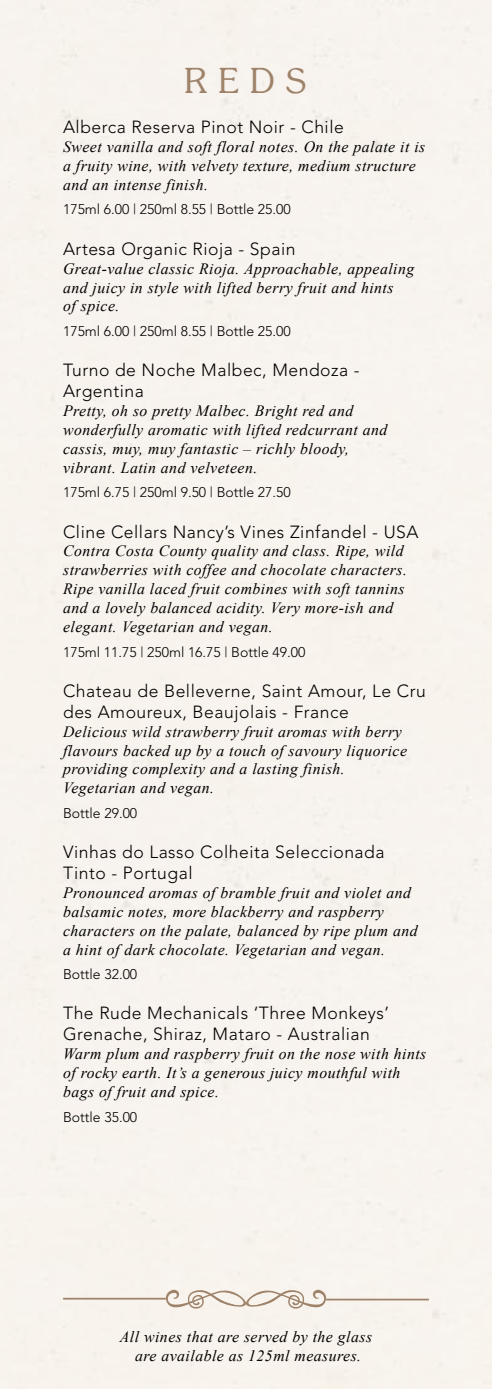
<style>
.page{position:relative;width:492px;height:1389px;background:#fff}
.page>*{position:absolute;margin:0;border:0;box-sizing:border-box;transform-origin:0 0}
.t1{font:35px "Soutane";color:#9e836a}
.t2{font:300 17.5px/21px "Avenir";letter-spacing:.03em;color:#000}
.t3{font:italic 15.75px/18.9px "Times New Roman";letter-spacing:.03em;color:#000}
.t4{font:300 14px "Avenir";color:#000}
</style>
<div class="page">
<svg style="left:163px;top:1287px;width:165px;height:24px;background:#e5dbd2"></svg>
<hr style="left:63px;top:1298px;width:103px;height:2px;background:#9e836a">
<hr style="left:326px;top:1299px;width:102px;height:1px;background:#9e836a">
<h1 class="t1" style="left:184px;top:60px;width:124px">REDS</h1>
<p class="t2" style="left:63px;top:117px;width:282px">Alberca Reserva Pinot Noir - Chile</p>
<p class="t3" style="left:63px;top:137px;width:363px">Sweet vanilla and soft floral notes. On the palate it is a fruity wine, with velvety texture, medium structure and an intense finish.</p>
<p class="t4" style="left:63px;top:201px;width:229px">175ml 6.00 | 250ml 8.55 | Bottle 25.00</p>
<p class="t2" style="left:63px;top:238px;width:234px">Artesa Organic Rioja - Spain</p>
<p class="t3" style="left:63px;top:259px;width:352px">Great-value classic Rioja. Approachable, appealing and juicy in style with lifted berry fruit and hints<br>of spice.</p>
<p class="t4" style="left:63px;top:323px;width:229px">175ml 6.00 | 250ml 8.55 | Bottle 25.00</p>
<p class="t2" style="left:63px;top:360px;width:298px">Turno de Noche Malbec, Mendoza -<br>Argentina</p>
<p class="t3" style="left:63px;top:401px;width:325px">Pretty, oh so pretty Malbec. Bright red and wonderfully aromatic with lifted redcurrant and cassis, muy, muy fantastic – richly bloody, vibrant. Latin and velveteen.</p>
<p class="t4" style="left:63px;top:484px;width:229px">175ml 6.75 | 250ml 9.50 | Bottle 27.50</p>
<p class="t2" style="left:63px;top:521px;width:356px">Cline Cellars Nancy’s Vines Zinfandel - USA</p>
<p class="t3" style="left:63px;top:541px;width:345px">Contra Costa County quality and class. Ripe, wild strawberries with coffee and chocolate characters.<br>Ripe vanilla laced fruit combines with soft tannins and a lovely balanced acidity. Very more-ish and elegant. Vegetarian and vegan.</p>
<p class="t4" style="left:63px;top:643px;width:243px">175ml 11.75 | 250ml 16.75 | Bottle 49.00</p>
<p class="t2" style="left:63px;top:680px;width:364px">Chateau de Belleverne, Saint Amour, Le Cru des Amoureux, Beaujolais - France</p>
<p class="t3" style="left:63px;top:722px;width:345px">Delicious wild strawberry fruit aromas with berry flavours backed up by a touch of savoury liquorice providing complexity and a lasting finish.<br>Vegetarian and vegan.</p>
<p class="t4" style="left:63px;top:805px;width:76px">Bottle 29.00</p>
<p class="t2" style="left:63px;top:842px;width:322px">Vinhas do Lasso Colheita Seleccionada<br>Tinto - Portugal</p>
<p class="t3" style="left:63px;top:883px;width:355px">Pronounced aromas of bramble fruit and violet and balsamic notes, more blackberry and raspberry characters on the palate, balanced by ripe plum and a hint of dark chocolate. Vegetarian and vegan.</p>
<p class="t4" style="left:63px;top:966px;width:76px">Bottle 32.00</p>
<p class="t2" style="left:63px;top:1003px;width:327px">The Rude Mechanicals ‘Three Monkeys’<br>Grenache, Shiraz, Mataro - Australian</p>
<p class="t3" style="left:63px;top:1044px;width:364px">Warm plum and raspberry fruit on the nose with hints of rocky earth. It’s a generous juicy mouthful with bags of fruit and spice.</p>
<p class="t4" style="left:63px;top:1109px;width:76px">Bottle 35.00</p>
<p class="t3" style="left:120px;top:1327px;width:253px;text-align:center">All wines that are served by the glass are available as 125ml measures.</p>
</div>
